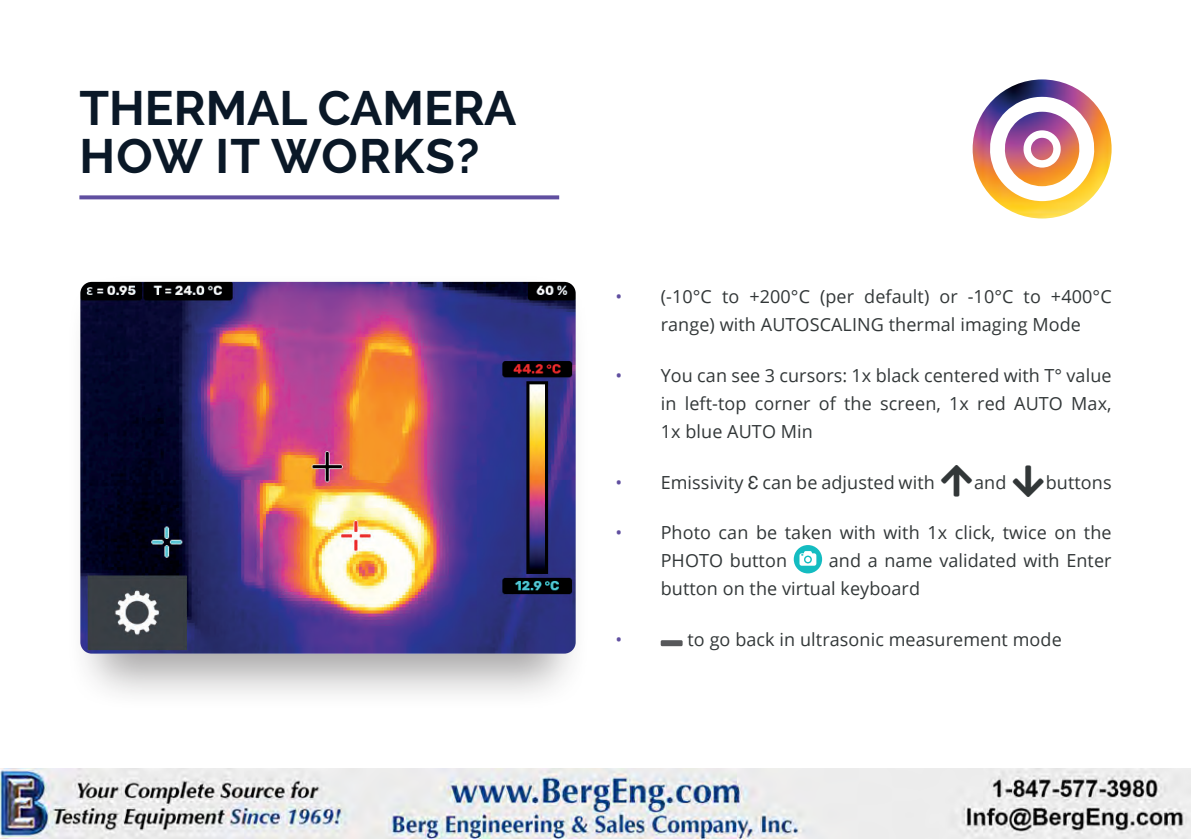
<style>
.page{position:relative;width:1191px;height:840px;background:#fff}
.page>*{position:absolute;margin:0;border:0;box-sizing:border-box;transform-origin:0 0}
.t1{font:700 48px/48px "Raleway";color:#0a1827}
.t2{font:18px/28px "Open Sans";letter-spacing:.005em;color:#323738}
.t3{font:18px "Open Sans";color:#604fa0}
.s1{color:#604fa0}
</style>
<div class="page">
<svg style="left:79px;top:195px;width:480px;height:4px;fill:#604fa0"></svg>
<svg style="left:793px;top:544px;width:29px;height:29px"></svg>
<svg style="left:799px;top:550px;width:17px;height:15px"></svg>
<svg style="left:660px;top:640px;width:22px;height:5px"></svg>
<img style="left:972px;top:79px;width:139px;height:139px;border-radius:69px">
<svg style="left:989px;top:97px;width:105px;height:104px"></svg>
<div style="left:66px;top:273px;width:525px;height:438px;background:#231f20;opacity:.4"></div>
<img style="left:80px;top:282px;width:495px;height:371px">
<img style="left:0;top:768px;width:1191px;height:69px">
<h1 class="t1" style="left:79px;top:84px;width:438px">THERMAL CAMERA<br>HOW IT WORKS?</h1>
<p class="t2" style="left:660px;top:282px;width:452px;text-indent:-45px"><span class="s1">•</span> (-10°C to +200°C (per default) or -10°C to +400°C range) with AUTOSCALING thermal imaging Mode</p>
<p class="t2" style="left:660px;top:360px;width:452px;text-align:justify;text-indent:-45px"><span class="s1">•</span> You can see 3 cursors: 1x black centered with T° value in left-top corner of the screen, 1x red AUTO Max, 1x blue AUTO Min</p>
<p class="t2" style="left:615px;top:467px;width:321px"><span class="s1">•</span> Emissivity can be adjusted with</p>
<p class="t2" style="left:974px;top:467px;width:34px">and</p>
<p class="t2" style="left:1045px;top:467px;width:67px">buttons</p>
<p class="t2" style="left:660px;top:518px;width:452px;text-indent:-45px"><span class="s1">•</span> Photo can be taken with with 1x click, twice on the<br>PHOTO button</p>
<p class="t2" style="left:660px;top:546px;width:452px;text-indent:168px">and a name validated with Enter button on the virtual keyboard</p>
<p class="t3" style="left:615px;top:627px;width:8px">•</p>
<p class="t2" style="left:687px;top:624px;width:376px">to go back in ultrasonic measurement mode</p>
</div>
